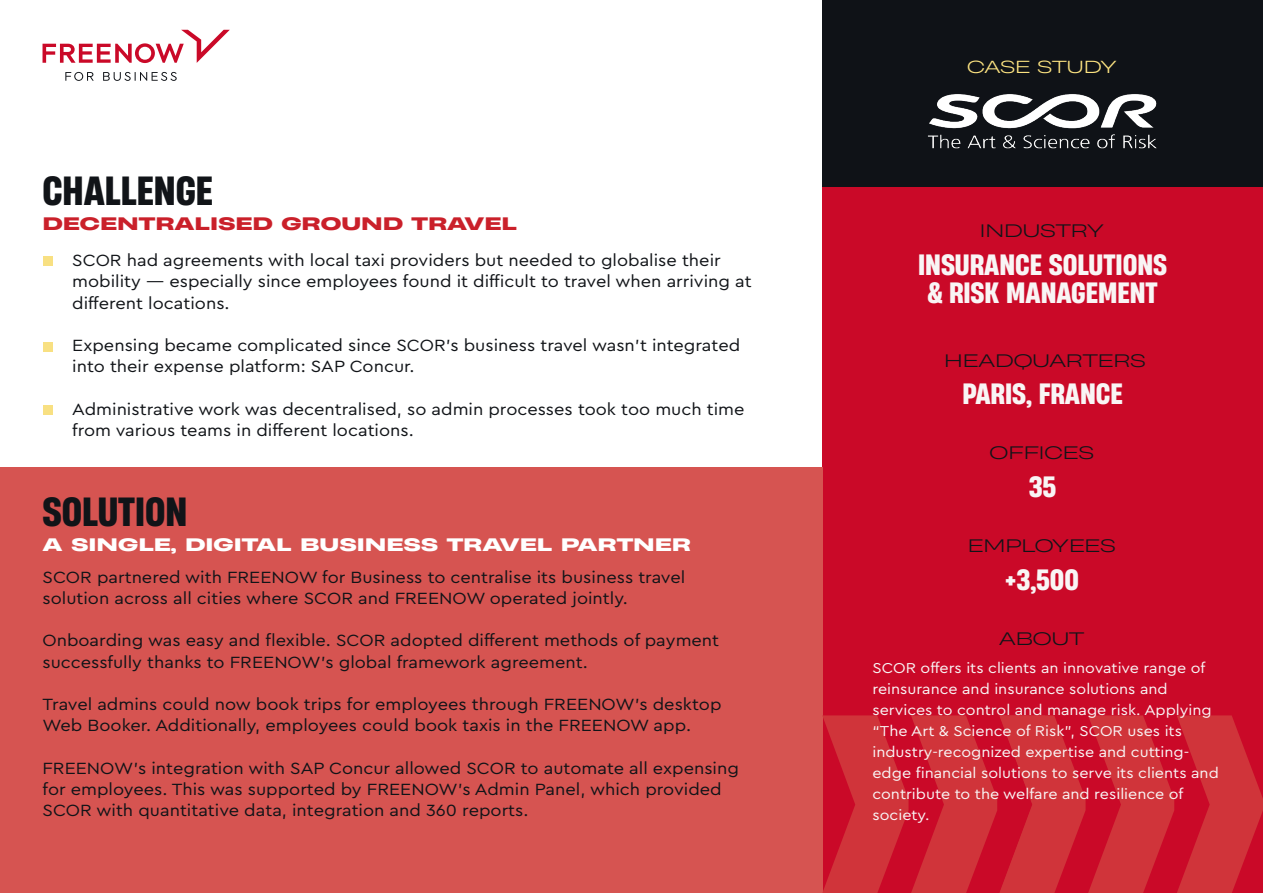
<style>
.page{position:relative;width:1263px;height:893px;background:#fff}
.page>*{position:absolute;margin:0;border:0;box-sizing:border-box;transform-origin:0 0}
.t1{font:700 38.25px "Heading Now 56";color:#111418;scale:1.07 1}
.t2{font:700 27.6px "Heading Now 56";color:#f9f5f5;scale:1.07 1}
.t3{font:16.95px/21.3px "YOURNOW Sans";color:#111418;scale:1.07 1}
.t4{font:300 16.95px "Heading Now 92";color:#111418}
.t5{font:500 16.95px "Heading Now 95";color:#fff;scale:1.07 1}
.t6{font:500 16.95px "Heading Now 95";color:#ca202a;scale:1.07 1}
.t7{font:300 16.5px "Heading Now 92";color:#fce381}
.t8{font:15px/21px "YOURNOW Sans";color:#f9f5f5;scale:1.07 1}
</style>
<div class="page">
<svg style="left:43px;top:30px;width:187px;height:33px"></svg>
<svg style="left:65px;top:72px;width:112px;height:9px"></svg>
<div style="left:822px;top:187px;width:441px;height:706px;background:#ca0928"></div>
<div style="left:0;top:468px;width:822px;height:425px;background:#d65451"></div>
<div style="left:822px;top:0;width:441px;height:187px;background:#0f1217"></div>
<svg style="left:822px;top:715px;width:175px;height:178px"></svg>
<svg style="left:999px;top:715px;width:264px;height:178px;fill:#d0343a"></svg>
<img style="left:928px;top:94px;width:229px;height:55px">
<div style="left:43px;top:256px;width:9px;height:10px;background:#f8e082"></div>
<div style="left:43px;top:342px;width:9px;height:10px;background:#f8e082"></div>
<div style="left:43px;top:405px;width:9px;height:10px;background:#f8e082"></div>
<p class="t1" style="left:43px;top:163px;width:161px">CHALLENGE</p>
<p class="t6" style="left:43px;top:210px;width:445px">DECENTRALISED GROUND TRAVEL</p>
<p class="t3" style="left:72px;top:249px;width:636px">SCOR had agreements with local taxi providers but needed to globalise their mobility — especially since employees found it difficult to travel when arriving at different locations.</p>
<p class="t3" style="left:72px;top:334px;width:626px">Expensing became complicated since SCOR’s business travel wasn’t integrated into their expense platform: SAP Concur.</p>
<p class="t3" style="left:72px;top:398px;width:630px">Administrative work was decentralised, so admin processes took too much time from various teams in different locations.</p>
<p class="t1" style="left:43px;top:483px;width:137px">SOLUTION</p>
<p class="t5" style="left:43px;top:531px;width:607px">A SINGLE, DIGITAL BUSINESS TRAVEL PARTNER</p>
<p class="t3" style="left:43px;top:565px;width:602px">SCOR partnered with FREENOW for Business to centralise its business travel solution across all cities where SCOR and FREENOW operated jointly.</p>
<p class="t3" style="left:43px;top:629px;width:634px">Onboarding was easy and flexible. SCOR adopted different methods of payment successfully thanks to FREENOW’s global framework agreement.</p>
<p class="t3" style="left:43px;top:693px;width:636px">Travel admins could now book trips for employees through FREENOW’s desktop<br>Web Booker. Additionally, employees could book taxis in the FREENOW app.</p>
<p class="t3" style="left:43px;top:757px;width:652px">FREENOW’s integration with SAP Concur allowed SCOR to automate all expensing for employees. This was supported by FREENOW’s Admin Panel, which provided<br>SCOR with quantitative data, integration and 360 reports.</p>
<p class="t7" style="left:967px;top:54px;width:151px">CASE STUDY</p>
<p class="t4" style="left:980px;top:218px;width:126px">INDUSTRY</p>
<p class="t2" style="left:918px;top:244px;width:234px">INSURANCE SOLUTIONS</p>
<p class="t2" style="left:927px;top:273px;width:217px">&amp; RISK MANAGEMENT</p>
<p class="t4" style="left:944px;top:347px;width:203px">HEADQUARTERS</p>
<p class="t2" style="left:962px;top:373px;width:151px">PARIS, FRANCE</p>
<p class="t4" style="left:990px;top:440px;width:106px">OFFICES</p>
<p class="t2" style="left:1029px;top:466px;width:27px">35</p>
<p class="t4" style="left:968px;top:533px;width:149px">EMPLOYEES</p>
<p class="t2" style="left:1005px;top:559px;width:71px">+3,500</p>
<p class="t4" style="left:999px;top:626px;width:87px">ABOUT</p>
<p class="t8" style="left:872px;top:657px;width:325px">SCOR offers its clients an innovative range of reinsurance and insurance solutions and services to control and manage risk. Applying “The Art &amp; Science of Risk”, SCOR uses its industry-recognized expertise and cutting&shy;edge financial solutions to serve its clients and contribute to the welfare and resilience of society.</p>
</div>
